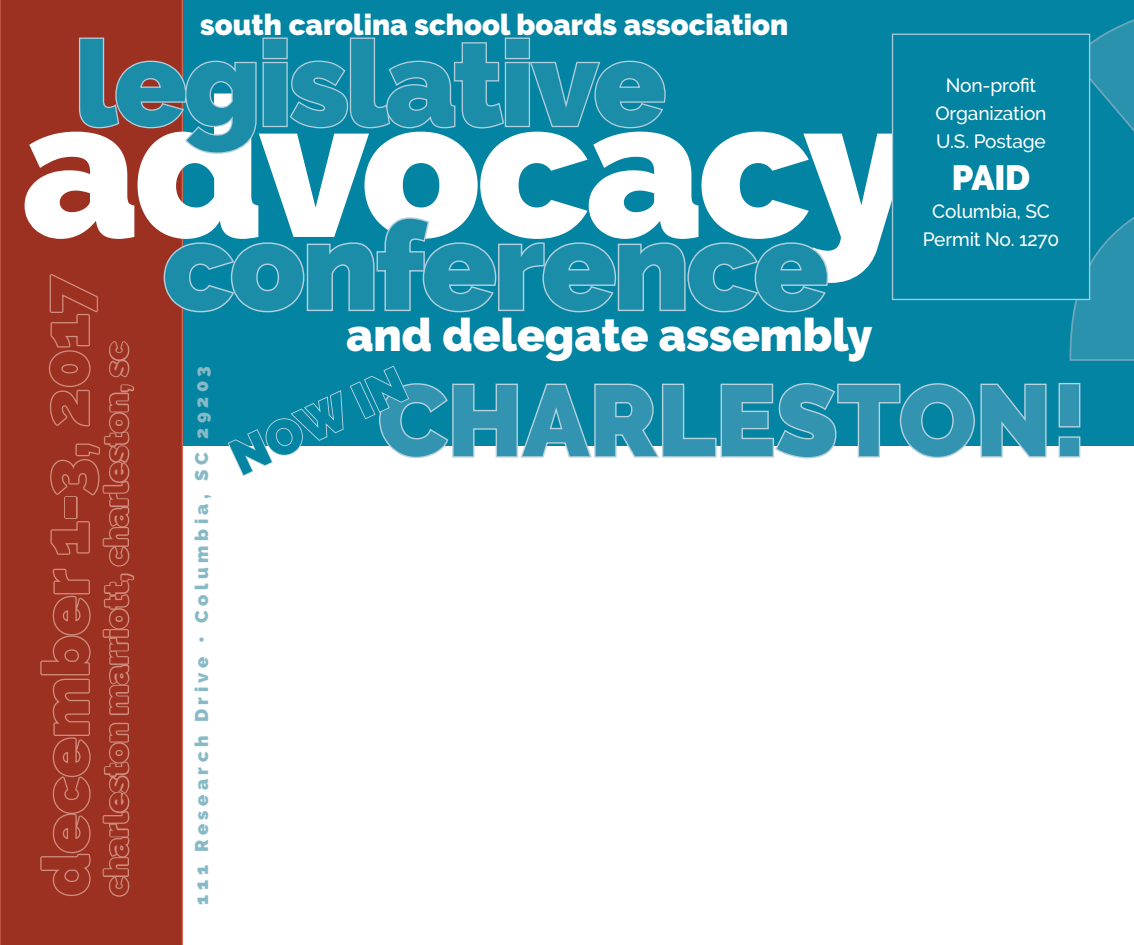
<style>
.page{position:relative;width:1134px;height:945px;background:#fff}
.page>*{position:absolute;margin:0;border:0;box-sizing:border-box;transform-origin:0 0}
.t1{font:900 196.53px "Raleway";letter-spacing:-.025em;color:#fff}
.t2{font:900 122.85px "Raleway";letter-spacing:-.025em;color:#1c8da8}
.t3{font:900 119.17px "Raleway";letter-spacing:-.025em;color:#1c8da8}
.t4{font:900 100.27px "Raleway";color:#3294b0}
.t5{font:900 64.4px "Raleway";color:#9c3021}
.t6{font:900 49.18px "Raleway";color:#0284a2}
.t7{font:900 45.68px "Raleway";color:#fff}
.t8{font:900 35px "Raleway";color:#fff}
.t9{font:900 32.55px "Raleway";color:#9c3021}
.t10{font:900 29.22px "Raleway";color:#fff}
.t11{font:500 19.07px/28px "Raleway";letter-spacing:-.01em;color:#fff;text-align:center}
.t12{font:900 18.38px "Raleway";letter-spacing:.25em;color:#87bac6}
</style>
<div class="page">
<div style="left:0;top:0;width:1134px;height:445px;background:#0284a2"></div>
<div style="left:0;top:0;width:183px;height:945px;background:#9c3021"></div>
<hr style="left:1133px;top:0;width:1px;height:945px;background:#0284a2">
<svg style="left:39px;top:271px;width:97px;height:628px;background:#a74334"></svg>
<svg style="left:1069px;top:19px;width:65px;height:342px"></svg>
<svg style="left:162px;top:216px;width:667px;height:98px"></svg>
<svg style="left:78px;top:36px;width:588px;height:119px"></svg>
<svg style="left:891px;top:33px;width:200px;height:268px"></svg>
<svg style="left:1057px;top:382px;width:25px;height:76px"></svg>
<svg style="left:227px;top:365px;width:821px;height:111px"></svg>
<h3 class="t10" style="left:200px;top:8px;width:589px">south carolina school boards association</h3>
<h3 class="t3" style="left:75px;top:15px;width:593px">legislative</h3>
<p class="t11" style="left:936px;top:71px;width:113px">Non-profit<br>Organization<br>U.S. Postage</p>
<h3 class="t8" style="left:952px;top:157px;width:80px">PAID</h3>
<p class="t11" style="left:923px;top:197px;width:138px">Columbia, SC<br>Permit No. 1270</p>
<h1 class="t1" style="left:21px;top:54px;width:894px">advocacy</h1>
<h2 class="t2" style="left:163px;top:195px;width:667px">conference</h2>
<h3 class="t7" style="left:346px;top:308px;width:528px">and delegate assembly</h3>
<h3 class="t5" style="left:29px;top:896px;width:623px;rotate:-90deg">december 1-3, 2017</h3>
<h3 class="t9" style="left:97px;top:896px;width:556px;rotate:-90deg">charleston marriott, charleston, sc</h3>
<p class="t12" style="left:191px;top:905px;width:540px;rotate:-90deg">111 Research Drive • Columbia, SC 29203</p>
<h3 class="t6" style="left:222px;top:435px;width:189px;rotate:-25deg">NOW IN</h3>
<h3 class="t4" style="left:378px;top:363px;width:711px">CHARLESTON!</h3>
</div>
